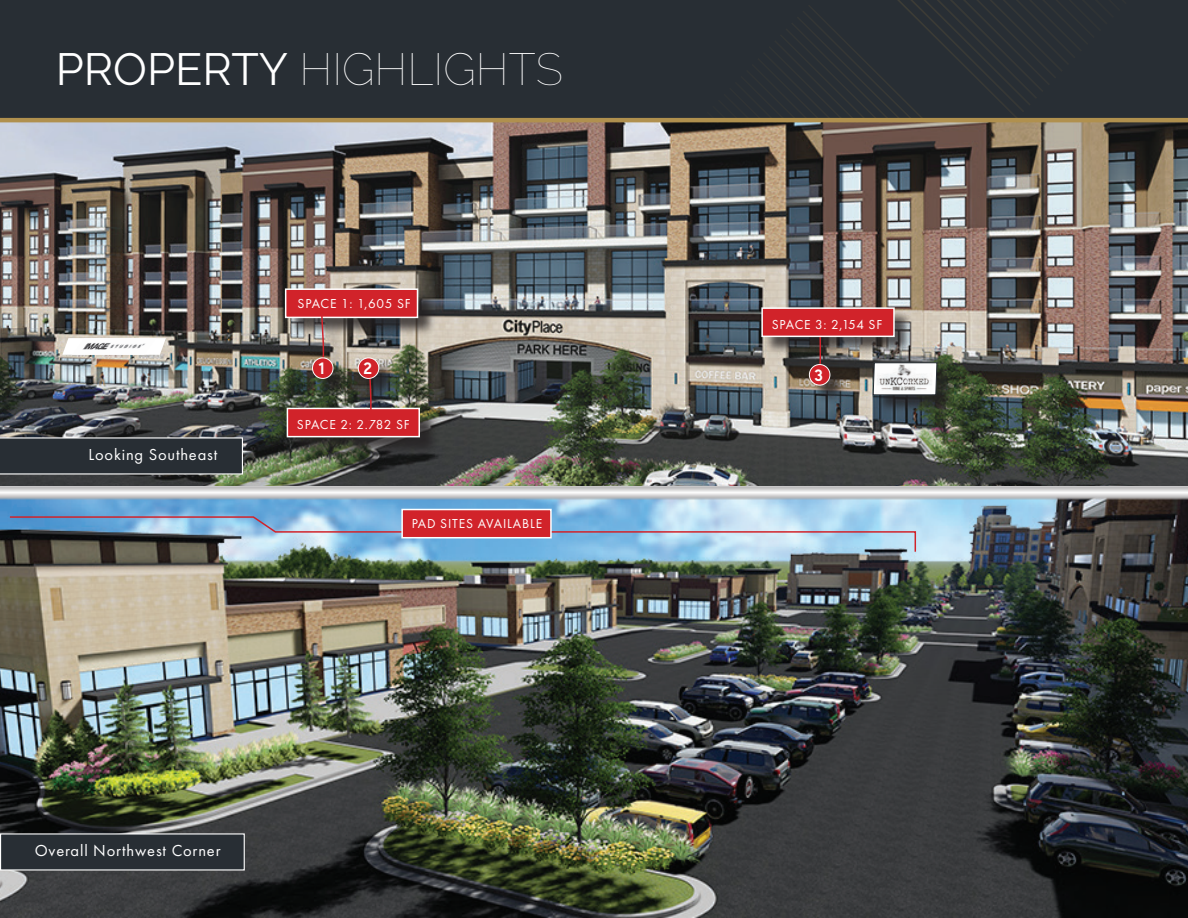
<style>
.page{position:relative;width:1188px;height:918px;background:#fff}
.page>*{position:absolute;margin:0;border:0;box-sizing:border-box;transform-origin:0 0}
.t1{font:100 45px "Raleway";color:#fff}
.t2{font:16.5px "Futura PT";letter-spacing:.05em;color:#fff}
.t3{font:700 16.5px "Aaux Next";color:#fff}
.t4{font:13.5px "Futura PT";letter-spacing:.06em;color:#fff}
.t5{font:13.5px "Futura PT";letter-spacing:.04em;color:#fff}
.s1{font-weight:400}
</style>
<div class="page">
<img style="left:0;top:500px;width:1188px;height:418px">
<img style="left:0;top:122px;width:1188px;height:362px">
<div style="left:0;top:0;width:1188px;height:122px;background:#282e34"></div>
<svg style="left:701px;top:0;width:426px;height:118px"></svg>
<svg style="left:0;top:437px;width:243px;height:38px;background:#363b41"></svg>
<div style="left:1px;top:834px;width:243px;height:36px;background:#282e34"></div>
<hr style="left:0;top:118px;width:1188px;height:4px;background:#b0904e">
<svg style="left:62px;top:338px;width:104px;height:17px"></svg>
<img style="left:72px;top:338px;width:84px;height:17px">
<div style="left:0;top:484px;width:1188px;height:16px;background:#231f20;opacity:.5"></div>
<div style="left:764px;top:310px;width:149px;height:94px;background:#231f20;opacity:.75"></div>
<div style="left:289px;top:360px;width:149px;height:96px;background:#231f20;opacity:.75"></div>
<div style="left:875px;top:365px;width:81px;height:49px;background:#231f20;opacity:.75"></div>
<img style="left:761px;top:307px;width:176px;height:88px">
<div style="left:287px;top:291px;width:150px;height:106px;background:#231f20;opacity:.75"></div>
<img style="left:284px;top:288px;width:137px;height:150px">
<div style="left:312px;top:358px;width:21px;height:20px;background:#d1232a;border-radius:50%"></div>
<div style="left:312px;top:358px;width:21px;height:21px;border:1px solid #fff;border-radius:50%"></div>
<svg style="left:8px;top:508px;width:909px;height:45px;background:#93a2bb"></svg>
<h1 class="t1" style="left:56px;top:43px;width:508px"><span class="s1">PROPERTY</span> HIGHLIGHTS</h1>
<p class="t4" style="left:298px;top:296px;width:115px">SPACE 1: 1,605 SF</p>
<p class="t3" style="left:319px;top:357px;width:8px">1</p>
<p class="t3" style="left:363px;top:357px;width:11px">2</p>
<p class="t2" style="left:88px;top:444px;width:131px">Looking Southeast</p>
<p class="t5" style="left:297px;top:417px;width:114px">SPACE 2: 2.782 SF</p>
<p class="t4" style="left:412px;top:516px;width:132px">PAD SITES AVAILABLE</p>
<p class="t2" style="left:35px;top:840px;width:187px">Overall Northwest Corner</p>
<p class="t5" style="left:772px;top:316px;width:112px">SPACE 3: 2,154 SF</p>
<p class="t3" style="left:814px;top:363px;width:10px">3</p>
</div>
